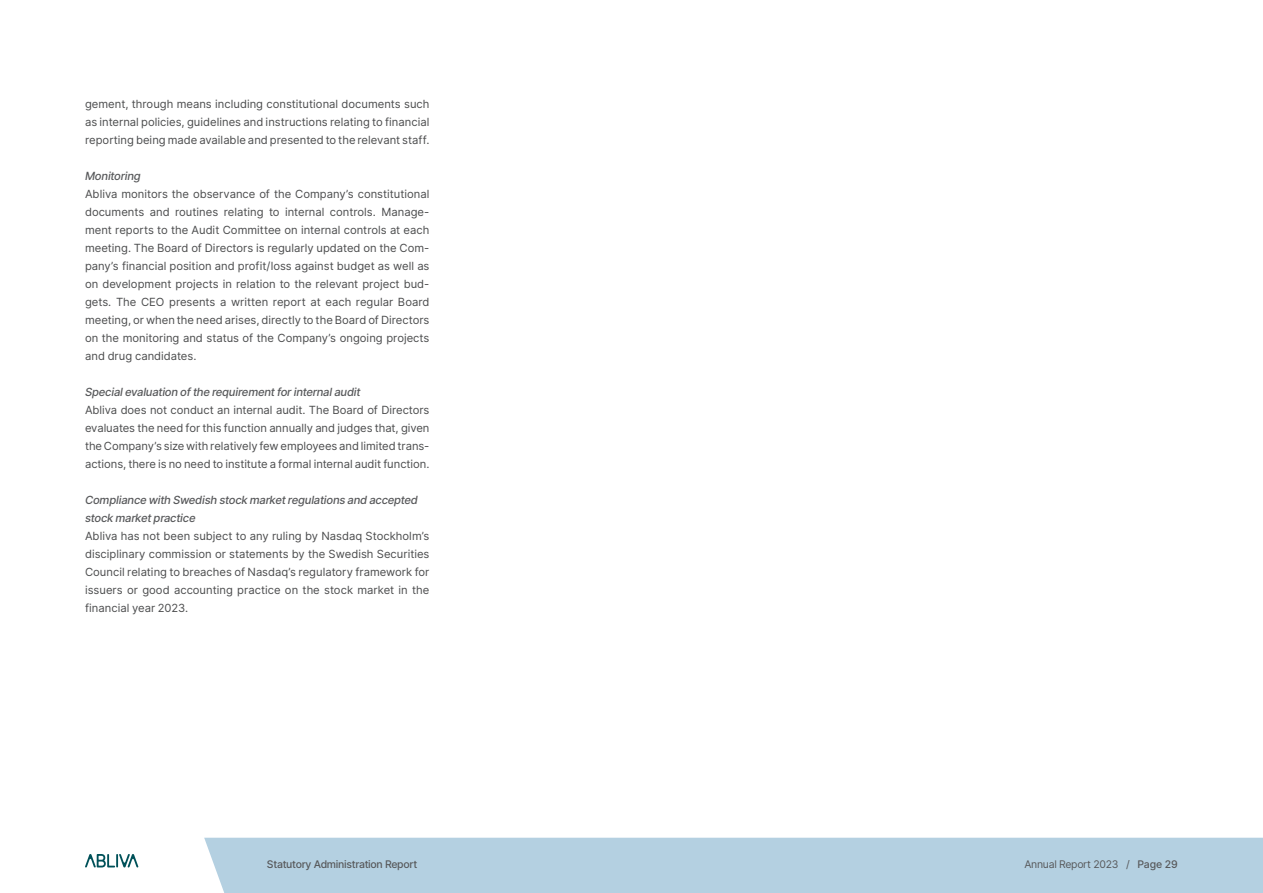
<style>
.page{position:relative;width:1263px;height:893px;background:#fff}
.page>*{position:absolute;margin:0;border:0;box-sizing:border-box;transform-origin:0 0}
.Brödtext{font:11.25px/18px "Inter";color:#4b4c4d;text-align:justify}
.Underrubrik_-_2{font:italic 500 11.25px/18px "Inter";letter-spacing:-.02em;color:#57585a}
.t1{font:500 10.5px "Inter";letter-spacing:-.03em;color:#57585a}
.t2{font:10.5px "Inter";letter-spacing:-.03em;color:#57585a}
.s1{font-weight:500}
</style>
<div class="page">
<div style="left:204px;top:838px;width:1059px;height:55px;background:#b4d0e1"></div>
<svg style="left:85px;top:854px;width:53px;height:13px"></svg>
<p class="Brödtext" style="left:85px;top:95px;width:346px">gement, through means including constitutional documents such as internal policies, guidelines and instructions relating to financial reporting being made available and presented to the relevant staff.</p>
<p class="Underrubrik_-_2" style="left:85px;top:167px;width:57px">Monitoring</p>
<p class="Brödtext" style="left:85px;top:185px;width:346px">Abliva monitors the observance of the Company’s constitutional documents and routines relating to internal controls. Manage&shy;ment reports to the Audit Committee on internal controls at each meeting. The Board of Directors is regularly updated on the Com&shy;pany’s financial position and profit/loss against budget as well as on development projects in relation to the relevant project bud&shy;gets. The CEO presents a written report at each regular Board meeting, or when the need arises, directly to the Board of Directors on the monitoring and status of the Company’s ongoing projects and drug candidates.</p>
<p class="Underrubrik_-_2" style="left:85px;top:383px;width:277px">Special evaluation of the requirement for internal audit</p>
<p class="Brödtext" style="left:85px;top:401px;width:346px">Abliva does not conduct an internal audit. The Board of Directors evaluates the need for this function annually and judges that, given the Company’s size with relatively few employees and limited trans&shy;actions, there is no need to institute a formal internal audit function.</p>
<p class="Underrubrik_-_2" style="left:85px;top:491px;width:334px">Compliance with Swedish stock market regulations and accepted stock market practice</p>
<p class="Brödtext" style="left:85px;top:527px;width:346px">Abliva has not been subject to any ruling by Nasdaq Stockholm’s disciplinary commission or statements by the Swedish Securities Council relating to breaches of Nasdaq’s regulatory framework for issuers or good accounting practice on the stock market in the financial year 2023.</p>
<p class="t1" style="left:267px;top:856px;width:152px">Statutory Administration Report</p>
<p class="t2" style="left:1024px;top:856px;width:155px">Annual Report 2023 / <span class="s1">Page 29</span></p>
</div>
